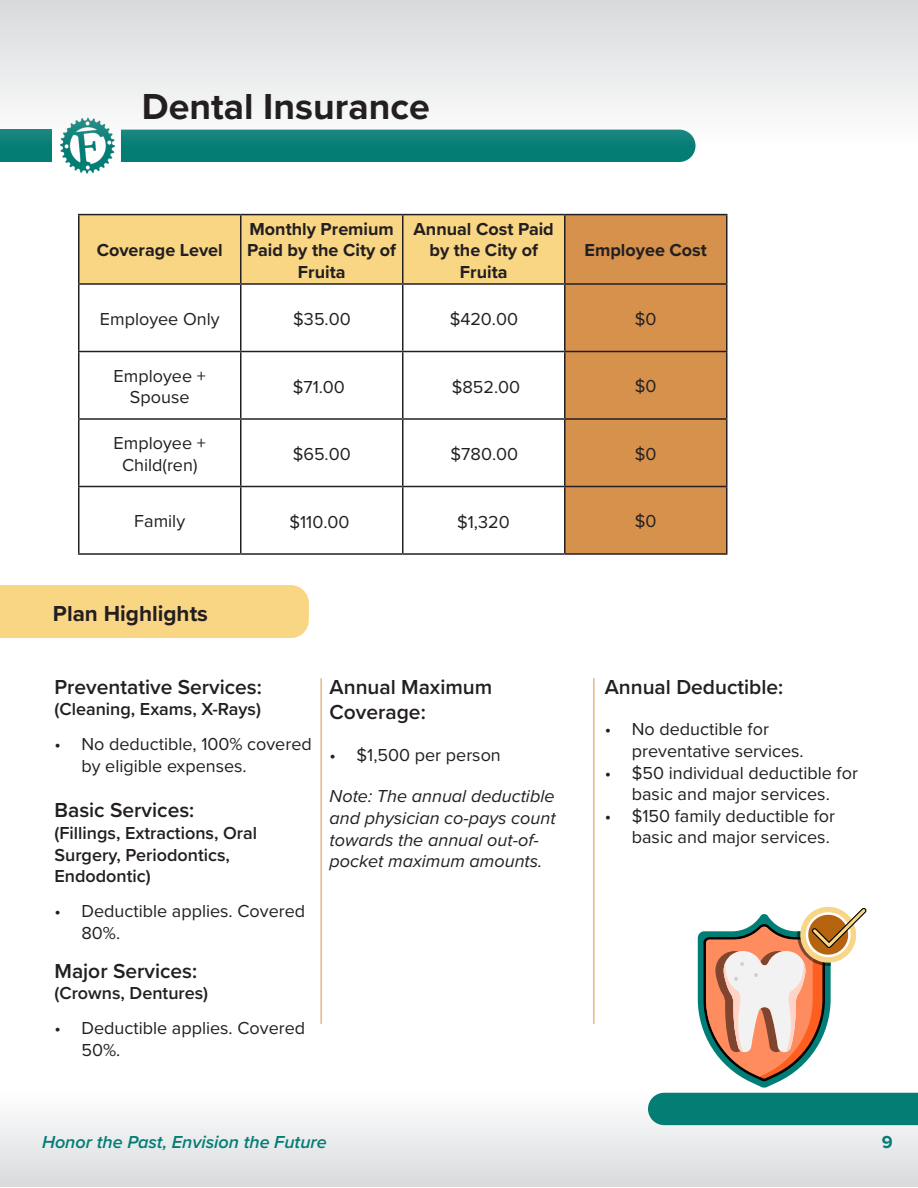
<style>
.page{position:relative;width:918px;height:1188px;background:#fff}
.page>*{position:absolute;margin:0;border:0;box-sizing:border-box;transform-origin:0 0}
.t1{font:700 37.5px "Proxima Nova";color:#231f20}
.t2{font:700 22.5px "Proxima Nova";color:#231f20}
.t3{font:600 21px/25.2px "Proxima Nova";color:#231f20}
.t4{font:18px/21.6px "Proxima Nova";color:#231f20}
.t5{font:600 18px/21.6px "Proxima Nova";color:#231f20}
.t6{font:italic 18px/21.6px "Proxima Nova";color:#231f20}
.t7{font:700 18px/21.6px "Proxima Nova";color:#231f20;text-align:center}
.t8{font:italic 600 18px "Proxima Nova";color:#047d75}
.t9{font:700 18px "Proxima Nova";color:#047d75}
</style>
<div class="page">
<div style="left:0;top:1093px;width:918px;height:94px;background:linear-gradient(to bottom,#fefefe,#d8dadc)"></div>
<div style="left:121px;top:146px;width:575px;height:16px;background:#047d75"></div>
<img style="left:60px;top:146px;width:55px;height:28px">
<div style="left:0;top:130px;width:51px;height:32px;background:#047d75"></div>
<svg style="left:0;top:0;width:918px;height:146px"></svg>
<div style="left:80px;top:215px;width:484px;height:68px;background:#f9d684"></div>
<div style="left:566px;top:215px;width:160px;height:338px;background:#d6914c"></div>
<hr style="left:78px;top:214px;width:163px;height:1px;background:#231f20">
<hr style="left:78px;top:215px;width:2px;height:68px;background:#231f20">
<hr style="left:241px;top:214px;width:162px;height:1px;background:#231f20">
<hr style="left:240px;top:215px;width:2px;height:68px;background:#231f20">
<hr style="left:403px;top:214px;width:162px;height:1px;background:#231f20">
<hr style="left:402px;top:215px;width:2px;height:68px;background:#231f20">
<hr style="left:565px;top:214px;width:163px;height:1px;background:#231f20">
<hr style="left:564px;top:215px;width:2px;height:68px;background:#231f20">
<hr style="left:726px;top:215px;width:2px;height:68px;background:#231f20">
<hr style="left:78px;top:283px;width:163px;height:2px;background:#231f20">
<hr style="left:78px;top:285px;width:2px;height:66px;background:#231f20">
<hr style="left:241px;top:283px;width:162px;height:2px;background:#231f20">
<hr style="left:240px;top:285px;width:2px;height:66px;background:#231f20">
<hr style="left:403px;top:283px;width:162px;height:2px;background:#231f20">
<hr style="left:402px;top:285px;width:2px;height:66px;background:#231f20">
<hr style="left:565px;top:283px;width:163px;height:2px;background:#231f20">
<hr style="left:564px;top:285px;width:2px;height:66px;background:#231f20">
<hr style="left:726px;top:285px;width:2px;height:66px;background:#231f20">
<hr style="left:78px;top:351px;width:163px;height:1px;background:#231f20">
<hr style="left:78px;top:352px;width:2px;height:66px;background:#231f20">
<hr style="left:241px;top:351px;width:162px;height:1px;background:#231f20">
<hr style="left:240px;top:352px;width:2px;height:66px;background:#231f20">
<hr style="left:403px;top:351px;width:162px;height:1px;background:#231f20">
<hr style="left:402px;top:352px;width:2px;height:66px;background:#231f20">
<hr style="left:565px;top:351px;width:163px;height:1px;background:#231f20">
<hr style="left:564px;top:352px;width:2px;height:66px;background:#231f20">
<hr style="left:726px;top:352px;width:2px;height:66px;background:#231f20">
<hr style="left:78px;top:418px;width:163px;height:2px;background:#231f20">
<hr style="left:78px;top:420px;width:2px;height:66px;background:#231f20">
<hr style="left:241px;top:418px;width:162px;height:2px;background:#231f20">
<hr style="left:240px;top:420px;width:2px;height:66px;background:#231f20">
<hr style="left:403px;top:418px;width:162px;height:2px;background:#231f20">
<hr style="left:402px;top:420px;width:2px;height:66px;background:#231f20">
<hr style="left:565px;top:418px;width:163px;height:2px;background:#231f20">
<hr style="left:564px;top:420px;width:2px;height:66px;background:#231f20">
<hr style="left:726px;top:420px;width:2px;height:66px;background:#231f20">
<hr style="left:78px;top:486px;width:163px;height:1px;background:#231f20">
<hr style="left:78px;top:487px;width:2px;height:66px;background:#231f20">
<hr style="left:241px;top:486px;width:162px;height:1px;background:#231f20">
<hr style="left:240px;top:487px;width:2px;height:66px;background:#231f20">
<hr style="left:403px;top:486px;width:162px;height:1px;background:#231f20">
<hr style="left:402px;top:487px;width:2px;height:66px;background:#231f20">
<hr style="left:565px;top:486px;width:163px;height:1px;background:#231f20">
<hr style="left:564px;top:487px;width:2px;height:66px;background:#231f20">
<hr style="left:726px;top:487px;width:2px;height:66px;background:#231f20">
<hr style="left:78px;top:553px;width:163px;height:2px;background:#231f20">
<hr style="left:241px;top:553px;width:162px;height:2px;background:#231f20">
<hr style="left:403px;top:553px;width:162px;height:2px;background:#231f20">
<hr style="left:565px;top:553px;width:163px;height:2px;background:#231f20">
<div style="left:0;top:585px;width:309px;height:53px;background:#f9d684"></div>
<hr style="left:320px;top:678px;width:2px;height:346px;background:#edb57d">
<hr style="left:593px;top:678px;width:2px;height:346px;background:#edb57d">
<svg style="left:648px;top:906px;width:270px;height:219px"></svg>
<p class="t1" style="left:142px;top:78px;width:290px">Dental Insurance</p>
<p class="t7" style="left:97px;top:239px;width:128px">Coverage Level</p>
<p class="t7" style="left:247px;top:218px;width:150px">Monthly Premium<br>Paid by the City of<br>Fruita</p>
<p class="t7" style="left:414px;top:218px;width:142px">Annual Cost Paid by the City of<br>Fruita</p>
<p class="t7" style="left:585px;top:239px;width:124px">Employee Cost</p>
<p class="t4" style="left:100px;top:307px;width:121px">Employee Only</p>
<p class="t4" style="left:293px;top:308px;width:59px">$35.00</p>
<p class="t4" style="left:450px;top:308px;width:70px">$420.00</p>
<p class="t4" style="left:635px;top:307px;width:23px">$0</p>
<p class="t4" style="left:114px;top:364px;width:94px;text-align:center">Employee +<br>Spouse</p>
<p class="t4" style="left:293px;top:375px;width:54px">$71.00</p>
<p class="t4" style="left:452px;top:375px;width:70px">$852.00</p>
<p class="t4" style="left:635px;top:375px;width:23px">$0</p>
<p class="t4" style="left:114px;top:431px;width:94px;text-align:center">Employee +<br>Child(ren)</p>
<p class="t4" style="left:293px;top:443px;width:60px">$65.00</p>
<p class="t4" style="left:451px;top:443px;width:69px">$780.00</p>
<p class="t4" style="left:635px;top:442px;width:23px">$0</p>
<p class="t4" style="left:134px;top:510px;width:52px">Family</p>
<p class="t4" style="left:289px;top:510px;width:62px">$110.00</p>
<p class="t4" style="left:457px;top:510px;width:54px">$1,320</p>
<p class="t4" style="left:635px;top:510px;width:23px">$0</p>
<p class="t2" style="left:53px;top:597px;width:157px">Plan Highlights</p>
<p class="t3" style="left:54px;top:673px;width:209px">Preventative Services:</p>
<p class="t5" style="left:54px;top:698px;width:208px">(Cleaning, Exams, X-Rays)</p>
<p class="t4" style="left:81px;top:733px;width:232px;text-indent:-27px">• No deductible, 100% covered by eligible expenses.</p>
<p class="t3" style="left:54px;top:797px;width:141px">Basic Services:</p>
<p class="t5" style="left:54px;top:822px;width:204px">(Fillings, Extractions, Oral<br>Surgery, Periodontics,<br>Endodontic)</p>
<p class="t4" style="left:81px;top:900px;width:225px;text-indent:-27px">• Deductible applies. Covered<br>80%.</p>
<p class="t3" style="left:54px;top:957px;width:144px">Major Services:</p>
<p class="t5" style="left:54px;top:982px;width:155px">(Crowns, Dentures)</p>
<p class="t4" style="left:81px;top:1017px;width:225px;text-indent:-27px">• Deductible applies. Covered<br>50%.</p>
<p class="t3" style="left:330px;top:673px;width:164px">Annual Maximum<br>Coverage:</p>
<p class="t4" style="left:330px;top:743px;width:173px">• $1,500 per person</p>
<p class="t6" style="left:330px;top:785px;width:228px">Note: The annual deductible and physician co-pays count towards the annual out-of&shy;pocket maximum amounts.</p>
<p class="t3" style="left:605px;top:673px;width:180px">Annual Deductible:</p>
<p class="t4" style="left:632px;top:718px;width:173px;text-indent:-27px">• No deductible for preventative services.</p>
<p class="t4" style="left:605px;top:761px;width:255px;text-align:center">• $50 individual deductible for basic and major services.</p>
<p class="t4" style="left:605px;top:804px;width:232px;text-align:right">• $150 family deductible for basic and major services.</p>
<p class="t8" style="left:42px;top:1129px;width:286px">Honor the Past, Envision the Future</p>
<p class="t9" style="left:882px;top:1129px;width:12px">9</p>
</div>
